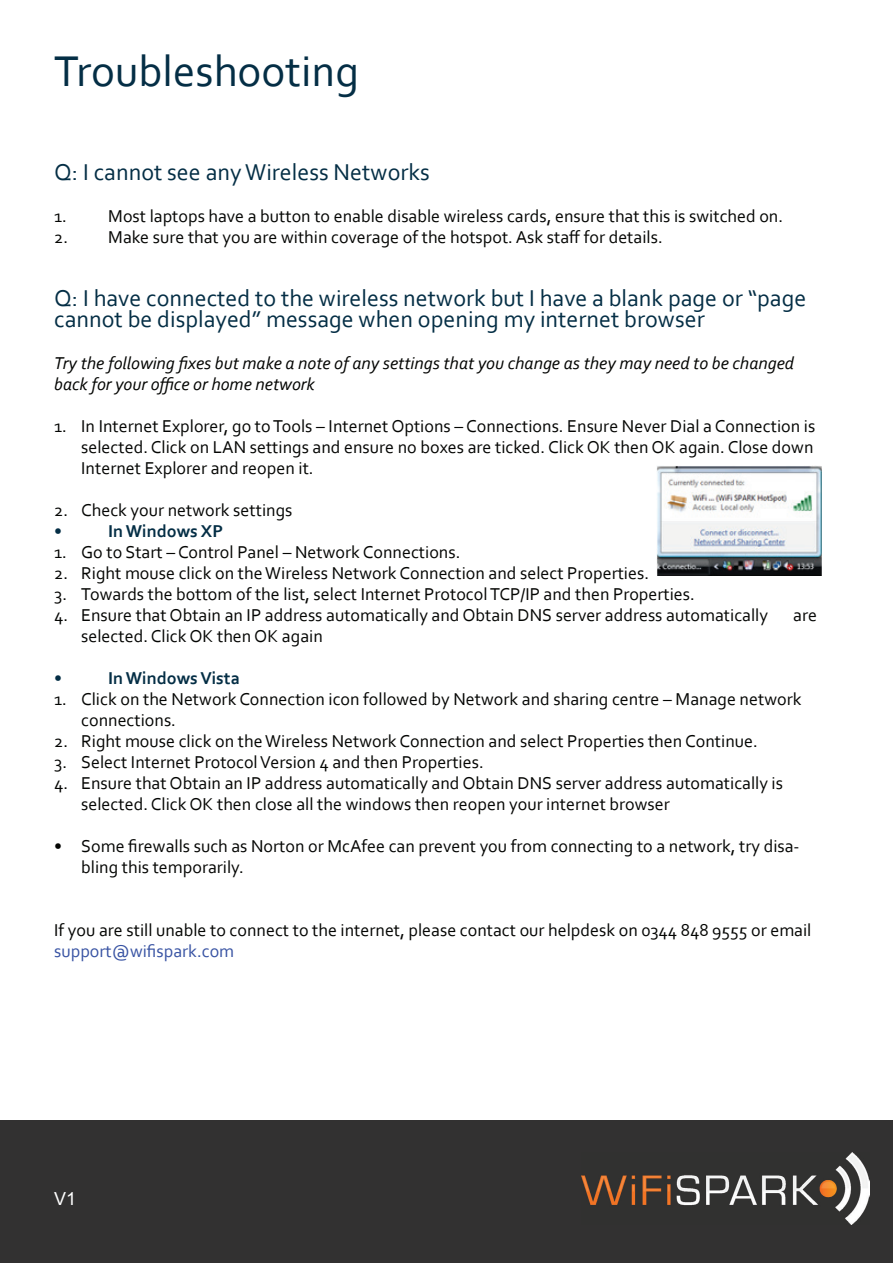
<style>
.page{position:relative;width:893px;height:1263px;background:#fff}
.page>*{position:absolute;margin:0;border:0;box-sizing:border-box;transform-origin:0 0}
.t1{font:45px "Corbel";color:#042e45}
.t2{font:24px/21px "Corbel";color:#042e45}
.t3{font:18px/21px "Corbel";color:#040503}
.t4{font:italic 18px/21px "Corbel";color:#040503}
.t5{font:700 18px "Corbel";color:#042e45}
.t6{font:18px "Corbel";color:#3853a3}
.t7{font:18px "Corbel";color:#042e45}
.t8{font:18px "Arial";color:#fff}
</style>
<div class="page">
<div style="left:0;top:1120px;width:893px;height:143px;background:#323131"></div>
<img style="left:581px;top:1153px;width:288px;height:72px">
<img style="left:656px;top:466px;width:166px;height:110px">
<h1 class="t1" style="left:54px;top:43px;width:307px">Troubleshooting</h1>
<h2 class="t2" style="left:54px;top:161px;width:377px">Q: I cannot see any Wireless Networks</h2>
<p class="t3" style="left:54px;top:205px;width:730px">1. Most laptops have a button to enable disable wireless cards, ensure that this is switched on.</p>
<p class="t3" style="left:54px;top:226px;width:610px">2. Make sure that you are within coverage of the hotspot. Ask staff for details.</p>
<h2 class="t2" style="left:54px;top:287px;width:754px">Q: I have connected to the wireless network but I have a blank page or “page cannot be displayed” message when opening my internet browser</h2>
<p class="t4" style="left:54px;top:352px;width:741px">Try the following fixes but make a note of any settings that you change as they may need to be changed back for your office or home network</p>
<p class="t3" style="left:81px;top:415px;width:736px;text-align:justify;text-indent:-27px">1. In Internet Explorer, go to Tools – Internet Options – Connections. Ensure Never Dial a Connection is selected. Click on LAN settings and ensure no boxes are ticked. Click OK then OK again. Close down Internet Explorer and reopen it.</p>
<p class="t3" style="left:54px;top:499px;width:240px">2. Check your network settings</p>
<p class="t7" style="left:54px;top:520px;width:9px">•</p>
<p class="t5" style="left:108px;top:520px;width:117px">In Windows XP</p>
<p class="t3" style="left:54px;top:541px;width:408px">1. Go to Start – Control Panel – Network Connections.</p>
<p class="t3" style="left:54px;top:562px;width:596px">2. Right mouse click on the Wireless Network Connection and select Properties.</p>
<p class="t3" style="left:54px;top:583px;width:642px">3. Towards the bottom of the list, select Internet Protocol TCP/IP and then Properties.</p>
<p class="t3" style="left:54px;top:604px;width:715px">4. Ensure that Obtain an IP address automatically and Obtain DNS server address automatically</p>
<p class="t3" style="left:793px;top:604px;width:25px">are</p>
<p class="t3" style="left:81px;top:625px;width:243px">selected. Click OK then OK again</p>
<p class="t7" style="left:54px;top:667px;width:9px">•</p>
<p class="t5" style="left:108px;top:667px;width:133px">In Windows Vista</p>
<p class="t3" style="left:81px;top:688px;width:722px;text-indent:-27px">1. Click on the Network Connection icon followed by Network and sharing centre – Manage network connections.</p>
<p class="t3" style="left:54px;top:730px;width:705px">2. Right mouse click on the Wireless Network Connection and select Properties then Continue.</p>
<p class="t3" style="left:54px;top:751px;width:431px">3. Select Internet Protocol Version 4 and then Properties.</p>
<p class="t3" style="left:81px;top:772px;width:703px;text-indent:-27px">4. Ensure that Obtain an IP address automatically and Obtain DNS server address automatically is selected. Click OK then close all the windows then reopen your internet browser</p>
<p class="t3" style="left:81px;top:835px;width:720px;text-indent:-27px">• Some firewalls such as Norton or McAfee can prevent you from connecting to a network, try disa&shy;bling this temporarily.</p>
<p class="t3" style="left:54px;top:919px;width:759px">If you are still unable to connect to the internet, please contact our helpdesk on 0344 848 9555 or email</p>
<p class="t6" style="left:54px;top:940px;width:182px">support@wifispark.com</p>
<p class="t8" style="left:54px;top:1186px;width:24px">V1</p>
</div>
